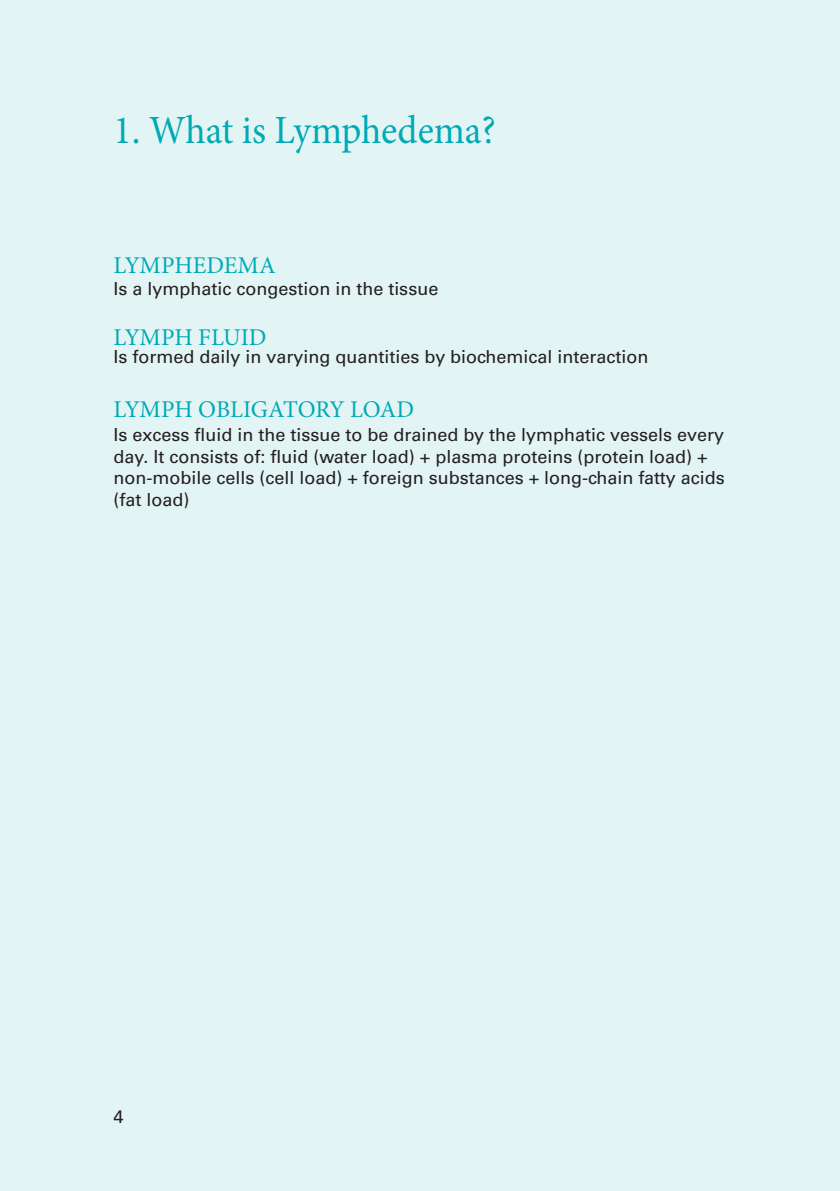
<style>
.page{position:relative;width:840px;height:1191px;background:#fff}
.page>*{position:absolute;margin:0;border:0;box-sizing:border-box;transform-origin:0 0}
.t1{font:40px "Minion Pro";letter-spacing:-.005em;color:#00aab5;scale:.95 1}
.t2{font:24px "Minion Pro";letter-spacing:-.005em;color:#00aab5}
.t3{font:18px/21.6px "Univers";color:#231f20}
</style>
<div class="page">
<div style="left:0;top:0;width:839px;height:1191px;background:#e3f4f5"></div>
<h1 class="t1" style="left:113px;top:114px;width:404px">1. What is Lymphedema?</h1>
<h2 class="t2" style="left:113px;top:256px;width:163px">LYMPHEDEMA</h2>
<p class="t3" style="left:113px;top:279px;width:326px">Is a lymphatic congestion in the tissue</p>
<h2 class="t2" style="left:113px;top:328px;width:154px">LYMPH FLUID</h2>
<p class="t3" style="left:113px;top:347px;width:536px">Is formed daily in varying quantities by biochemical interaction</p>
<h2 class="t2" style="left:113px;top:400px;width:302px">LYMPH OBLIGATORY LOAD</h2>
<p class="t3" style="left:113px;top:425px;width:612px">Is excess fluid in the tissue to be drained by the lymphatic vessels every day. It consists of: fluid (water load) + plasma proteins (protein load) + non-mobile cells (cell load) + foreign substances + long-chain fatty acids (fat load)</p>
<p class="t3" style="left:113px;top:1107px;width:12px">4</p>
</div>
